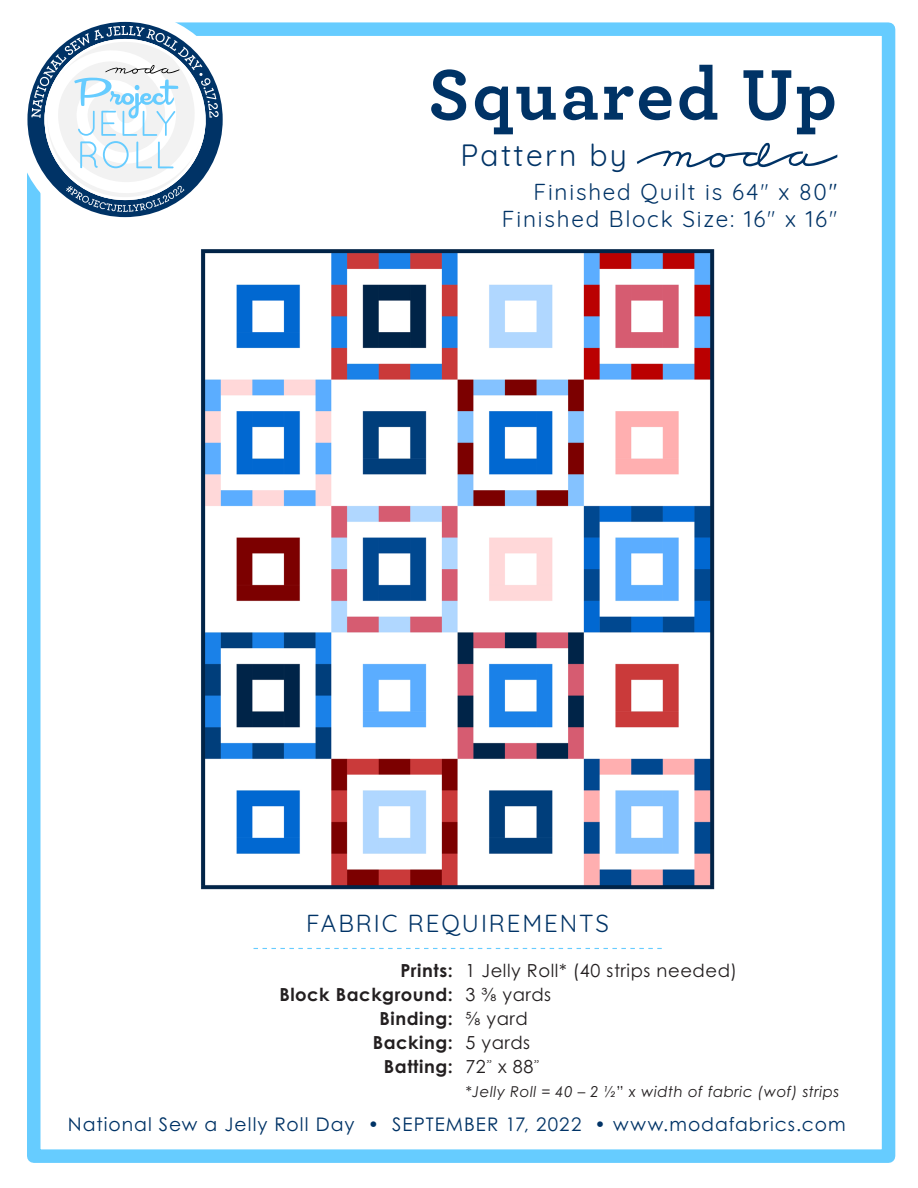
<style>
.page{position:relative;width:918px;height:1188px;background:#fff}
.page>*{position:absolute;margin:0;border:0;box-sizing:border-box;transform-origin:0 0}
.t1{font:700 75px "Archer";letter-spacing:.04em;color:#036}
.t2{font:30px "Quicksand";letter-spacing:.08em;color:#036}
.t3{font:24px "Quicksand";letter-spacing:.08em;color:#036}
.t4{font:22.5px "Quicksand";letter-spacing:.08em;color:#036}
.t5{font:18.75px "Century Gothic Pro";letter-spacing:.055em;color:#036}
.t6{font:18px "Century Gothic Pro";letter-spacing:.03em;color:#231f20}
.t7{font:700 18px "Century Gothic Pro";letter-spacing:.03em;color:#231f20}
.t8{font:italic 15px "Century Gothic Pro";letter-spacing:.03em;color:#231f20}
.s1{font-weight:300}
.s2{font-family:"Quicksand";font-weight:300}
.s3{font-style:normal}
</style>
<div class="page">
<div style="left:27px;top:22px;width:868px;height:1141px;border:14px solid #6cf"></div>
<svg style="left:27px;top:21px;width:210px;height:212px"></svg>
<svg style="left:31px;top:26px;width:188px;height:186px"></svg>
<svg style="left:637px;top:143px;width:200px;height:25px"></svg>
<svg style="left:254px;top:948px;width:408px;height:1px"></svg>
<img style="left:201px;top:249px;width:514px;height:640px">
<p class="t1" style="left:428px;top:35px;width:410px">Squared Up</p>
<p class="t2" style="left:460px;top:132px;width:168px">Pattern by</p>
<p class="t4" style="left:533px;top:174px;width:305px">Finished Quilt is 64<span class="s1">"</span> x 80"</p>
<p class="t4" style="left:502px;top:201px;width:337px">Finished Block Size: 16<span class="s1">"</span> x 16<span class="s1">"</span></p>
<p class="t3" style="left:306px;top:905px;width:304px">FABRIC REQUIREMENTS</p>
<p class="t7" style="left:400px;top:959px;width:54px">Prints:</p>
<p class="t7" style="left:279px;top:983px;width:175px">Block Background:</p>
<p class="t7" style="left:380px;top:1007px;width:75px">Binding:</p>
<p class="t7" style="left:373px;top:1031px;width:82px">Backing:</p>
<p class="t7" style="left:384px;top:1055px;width:70px">Batting:</p>
<p class="t6" style="left:465px;top:960px;width:273px">1 Jelly Roll* (40 strips needed)</p>
<p class="t6" style="left:465px;top:984px;width:87px">3 ⅜ yards</p>
<p class="t6" style="left:465px;top:1008px;width:64px">⅝ yard</p>
<p class="t6" style="left:465px;top:1032px;width:66px">5 yards</p>
<p class="t6" style="left:465px;top:1056px;width:76px">72<span class="s2">”</span> x 88<span class="s2">”</span></p>
<p class="t8" style="left:465px;top:1083px;width:375px">*Jelly Roll = 40 – 2 ½<span class="s3">”</span> x width of fabric (wof) strips</p>
<p class="t5" style="left:68px;top:1113px;width:779px">National Sew a Jelly Roll Day • SEPTEMBER 17, 2022 • www.modafabrics.com</p>
</div>
